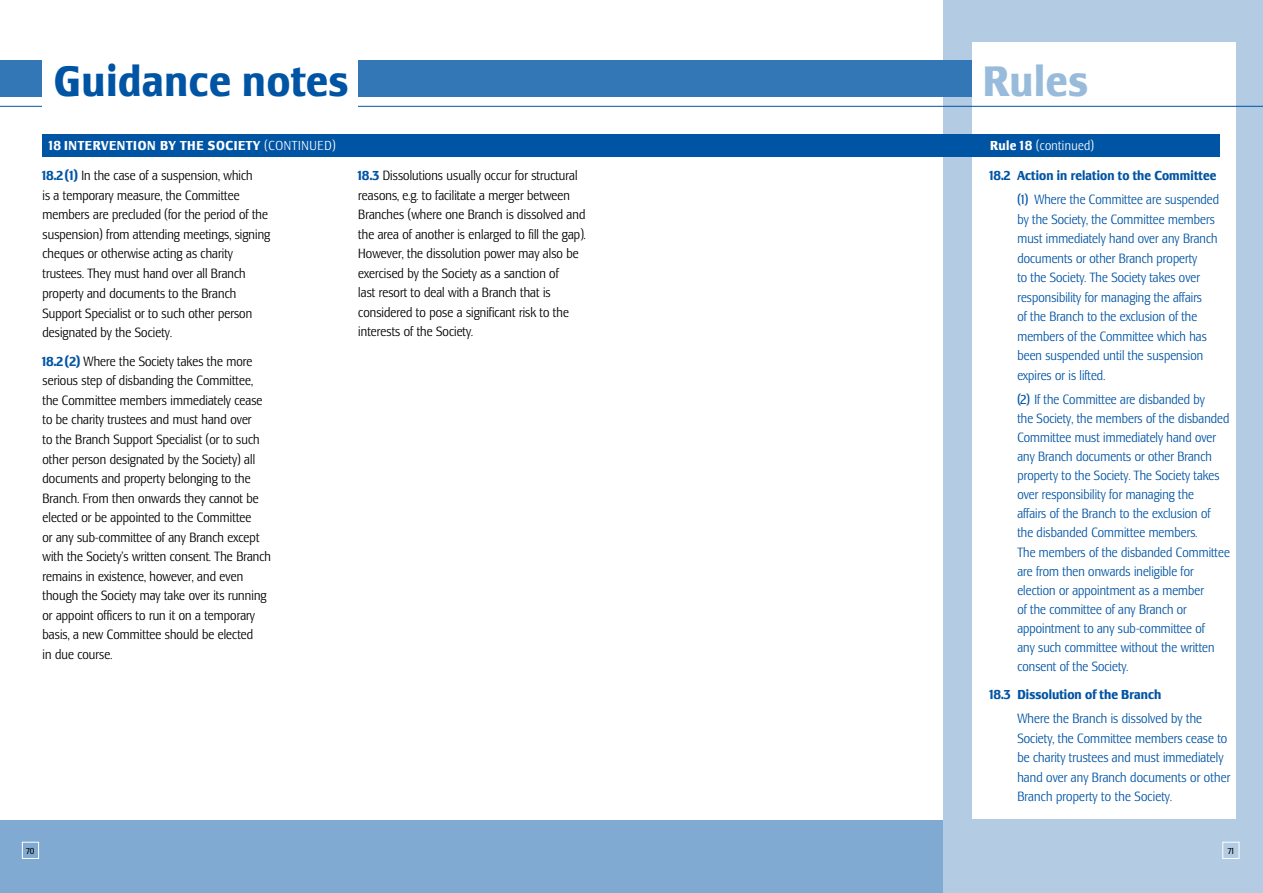
<style>
.page{position:relative;width:1263px;height:893px;background:#fff}
.page>*{position:absolute;margin:0;border:0;box-sizing:border-box;transform-origin:0 0}
.t1{font:700 condensed 44.25px "Lesmore";letter-spacing:.015em;color:#0054a4}
.t2{font:700 condensed 44.25px "Lesmore";color:#99bbdb}
.t3{font:300 condensed 13.5px/19.5px "Lesmore";letter-spacing:.005em;color:#000}
.t4{font:300 condensed 13.5px/19.2px "Lesmore";letter-spacing:.005em;color:#0054a4}
.t5{font:700 condensed 13.5px/24px "Lesmore";letter-spacing:.01em;color:#0054a4;text-align:right}
.t6{font:700 condensed 13.5px "Lesmore";letter-spacing:.05em;color:#fff}
.t7{font:300 condensed 13.2px "Lesmore";letter-spacing:.025em;color:#fff}
.t8{font:condensed 9px "Lesmore";color:#000}
.s1{font-weight:300;font-size:13.2px}
.s2{font-weight:700;font-size:13.5px}
.s3{font-weight:700;color:#0054a4}
.s4{font-weight:400}
.s5{font-weight:300}
</style>
<div class="page">
<div style="left:0;top:821px;width:1263px;height:72px;background:#80aad1"></div>
<div style="left:22px;top:842px;width:17px;height:17px;border:1px solid #fff"></div>
<div style="left:944px;top:0;width:319px;height:893px;background:#b3cce4"></div>
<div style="left:973px;top:43px;width:263px;height:776px;background:#fff"></div>
<div style="left:0;top:60px;width:972px;height:36px;background:#3377b6"></div>
<hr style="left:0;top:106px;width:1263px;height:1px;background:#0054a4">
<div style="left:43px;top:60px;width:315px;height:47px;background:#fff"></div>
<div style="left:43px;top:134px;width:1177px;height:22px;background:#0054a4"></div>
<div style="left:1222px;top:842px;width:17px;height:17px;border:1px solid #fff"></div>
<h1 class="t1" style="left:54px;top:56px;width:296px">Guidance notes</h1>
<h1 class="t2" style="left:983px;top:56px;width:107px">Rules</h1>
<p class="t6" style="left:49px;top:137px;width:228px">18intervention by the soci ety <span class="s1">(continue</span></p>
<p class="t7" style="left:324px;top:137px;width:13px">d)</p>
<p class="t7" style="left:990px;top:137px;width:105px"><span class="s2">Rule 18</span> (continued)</p>
<p class="t3" style="left:43px;top:166px;width:229px"><span class="s3">18.2(1)</span> In the case of a suspension, which<br>is a temporary measure, the Committee members are precluded (for the period of the suspension) from attending meetings, signing cheques or otherwise acting as charity trustees. They must hand over all Branch property and documents to the Branch Support Specialist or to such other person designated by the Society.</p>
<p class="t3" style="left:43px;top:351px;width:230px"><span class="s3">18.2(2)</span> Where the Society takes the more serious step of disbanding the Committee, the Committee members immediately cease to be charity trustees and must hand over<br>to the Branch Support Specialist (or to such other person designated by the Society) all documents and property belonging to the Branch. From then onwards they cannot be elected or be appointed to the Committee<br>or any sub-committee of any Branch except with the Society’s written consent. The Branch remains in existence, however, and even though the Society may take over its running or appoint officers to run it on a temporary basis, a new Committee should be elected<br>in due course.</p>
<p class="t3" style="left:358px;top:166px;width:229px"><span class="s3">18.3</span> Dissolutions usually occur for structural reasons, e.g. to facilitate a merger between Branches (where one Branch is dissolved and the area of another is enlarged to fill the gap).<br>However, the dissolution power may also be exercised by the Society as a sanction of<br>last resort to deal with a Branch that is considered to pose a significant risk to the interests of the Society.</p>
<p class="t5" style="left:990px;top:164px;width:231px">18.2 Action in relation to the Committee <span class="s4">(1)</span> <span class="s5">Where the Committee are suspended</span></p>
<p class="t4" style="left:1017px;top:209px;width:202px">by the Society, the Committee members must immediately hand over any Branch documents or other Branch property<br>to the Society. The Society takes over responsibility for managing the affairs<br>of the Branch to the exclusion of the members of the Committee which has been suspended until the suspension expires or is lifted.</p>
<p class="t4" style="left:1017px;top:389px;width:214px"><span class="s4">(2)</span> If the Committee are disbanded by<br>the Society, the members of the disbanded Committee must immediately hand over any Branch documents or other Branch property to the Society. The Society takes over responsibility for managing the<br>affairs of the Branch to the exclusion of<br>the disbanded Committee members.<br>The members of the disbanded Committee are from then onwards ineligible for election or appointment as a member<br>of the committee of any Branch or appointment to any sub-committee of<br>any such committee without the written consent of the Society.</p>
<p class="t5" style="left:990px;top:683px;width:173px">18.3 Dissolution of the Branch</p>
<p class="t4" style="left:1017px;top:709px;width:214px">Where the Branch is dissolved by the Society, the Committee members cease to be charity trustees and must immediately hand over any Branch documents or other Branch property to the Society.</p>
<p class="t8" style="left:26px;top:846px;width:10px">70</p>
<p class="t8" style="left:1228px;top:846px;width:8px">71</p>
</div>
